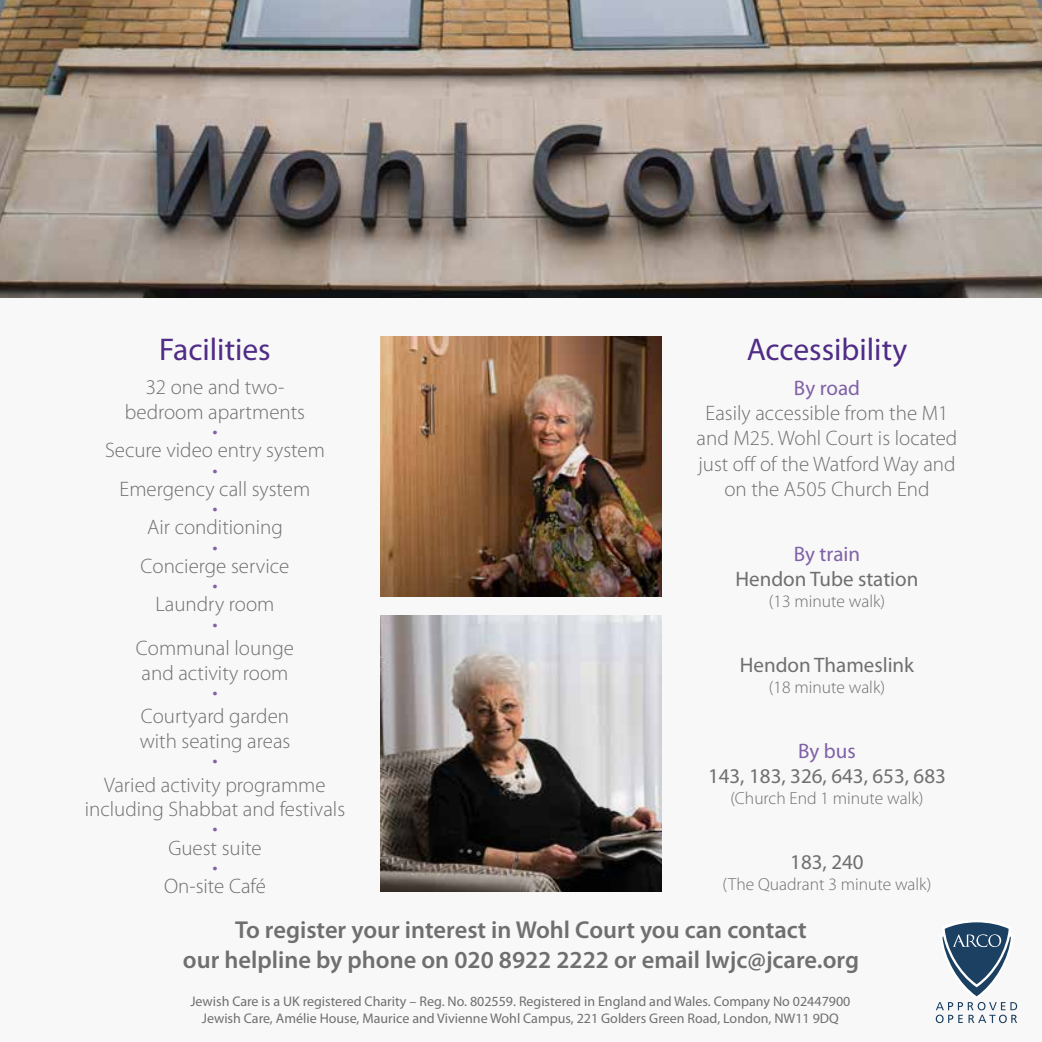
<style>
.page{position:relative;width:1042px;height:1042px;background:#f9f8f8}
.page>*{position:absolute;margin:0;border:0;box-sizing:border-box;transform-origin:0 0}
.t1{font:31.5px "Myriad Pro";color:#4f2c86}
.t2{font:600 24.5px/29.4px "Myriad Pro";color:#706f6f;text-align:center}
.t3{font:300 21px/24.5px "Myriad Pro";color:#706f6f;text-align:center}
.t4{font:21px "Myriad Pro";color:#706f6f}
.t5{font:21px "Myriad Pro";color:#7e61a7}
.t6{font:300 21px "Myriad Pro";color:#7e61a7}
.t7{font:300 17.5px "Myriad Pro";color:#706f6f}
.t8{font:14px/17.5px "Myriad Pro";color:#706f6f;text-align:center}
</style>
<div class="page">
<img style="left:380px;top:616px;width:281px;height:275px">
<img style="left:380px;top:336px;width:281px;height:261px">
<img style="left:0;top:0;width:1042px;height:298px">
<svg style="left:936px;top:922px;width:81px;height:101px"></svg>
<h1 class="t1" style="left:159px;top:332px;width:113px">Facilities</h1>
<p class="t3" style="left:125px;top:375px;width:182px">32 one and two&shy;bedroom apartments</p>
<p class="t6" style="left:212px;top:419px;width:7px">•</p>
<p class="t3" style="left:105px;top:438px;width:221px">Secure video entry system</p>
<p class="t6" style="left:212px;top:458px;width:7px">•</p>
<p class="t3" style="left:120px;top:477px;width:192px">Emergency call system</p>
<p class="t6" style="left:212px;top:496px;width:7px">•</p>
<p class="t3" style="left:147px;top:515px;width:137px">Air conditioning</p>
<p class="t6" style="left:212px;top:535px;width:7px">•</p>
<p class="t3" style="left:141px;top:554px;width:150px">Concierge service</p>
<p class="t6" style="left:212px;top:573px;width:7px">•</p>
<p class="t3" style="left:156px;top:592px;width:120px">Laundry room</p>
<p class="t6" style="left:212px;top:612px;width:7px">•</p>
<p class="t3" style="left:136px;top:636px;width:160px;text-align:left">Communal lounge and activity room</p>
<p class="t6" style="left:212px;top:680px;width:7px">•</p>
<p class="t3" style="left:140px;top:704px;width:152px;text-align:left">Courtyard garden with seating areas</p>
<p class="t6" style="left:212px;top:748px;width:7px">•</p>
<p class="t3" style="left:85px;top:773px;width:262px">Varied activity programme including Shabbat and festivals</p>
<p class="t6" style="left:212px;top:817px;width:7px">•</p>
<p class="t3" style="left:168px;top:836px;width:95px">Guest suite</p>
<p class="t6" style="left:212px;top:855px;width:7px">•</p>
<p class="t3" style="left:164px;top:874px;width:103px">On-site Café</p>
<h1 class="t1" style="left:747px;top:332px;width:162px">Accessibility</h1>
<p class="t5" style="left:794px;top:376px;width:67px">By road</p>
<p class="t3" style="left:696px;top:401px;width:262px;line-height:25.2px">Easily accessible from the M1 and M25. Wohl Court is located just off of the Watford Way and on the A505 Church End</p>
<p class="t5" style="left:794px;top:542px;width:68px">By train</p>
<p class="t4" style="left:735px;top:567px;width:184px">Hendon Tube station</p>
<p class="t7" style="left:769px;top:591px;width:118px">(13 minute walk)</p>
<p class="t4" style="left:740px;top:653px;width:176px">Hendon Thameslink</p>
<p class="t7" style="left:769px;top:677px;width:118px">(18 minute walk)</p>
<p class="t5" style="left:798px;top:739px;width:59px">By bus</p>
<p class="t4" style="left:708px;top:764px;width:239px">143, 183, 326, 643, 653, 683</p>
<p class="t7" style="left:730px;top:788px;width:195px">(Church End 1 minute walk)</p>
<p class="t4" style="left:790px;top:850px;width:75px">183, 240</p>
<p class="t7" style="left:722px;top:874px;width:210px">(The Quadrant 3 minute walk)</p>
<p class="t2" style="left:183px;top:915px;width:677px">To register your interest in Wohl Court you can contact<br>our helpline by phone on 020 8922 2222 or email lwjc@jcare.org</p>
<p class="t8" style="left:190px;top:992px;width:661px">Jewish Care is a UK registered Charity – Reg. No. 802559. Registered in England and Wales. Company No 02447900<br>Jewish Care, Amélie House, Maurice and Vivienne Wohl Campus, 221 Golders Green Road, London, NW11 9DQ</p>
</div>
